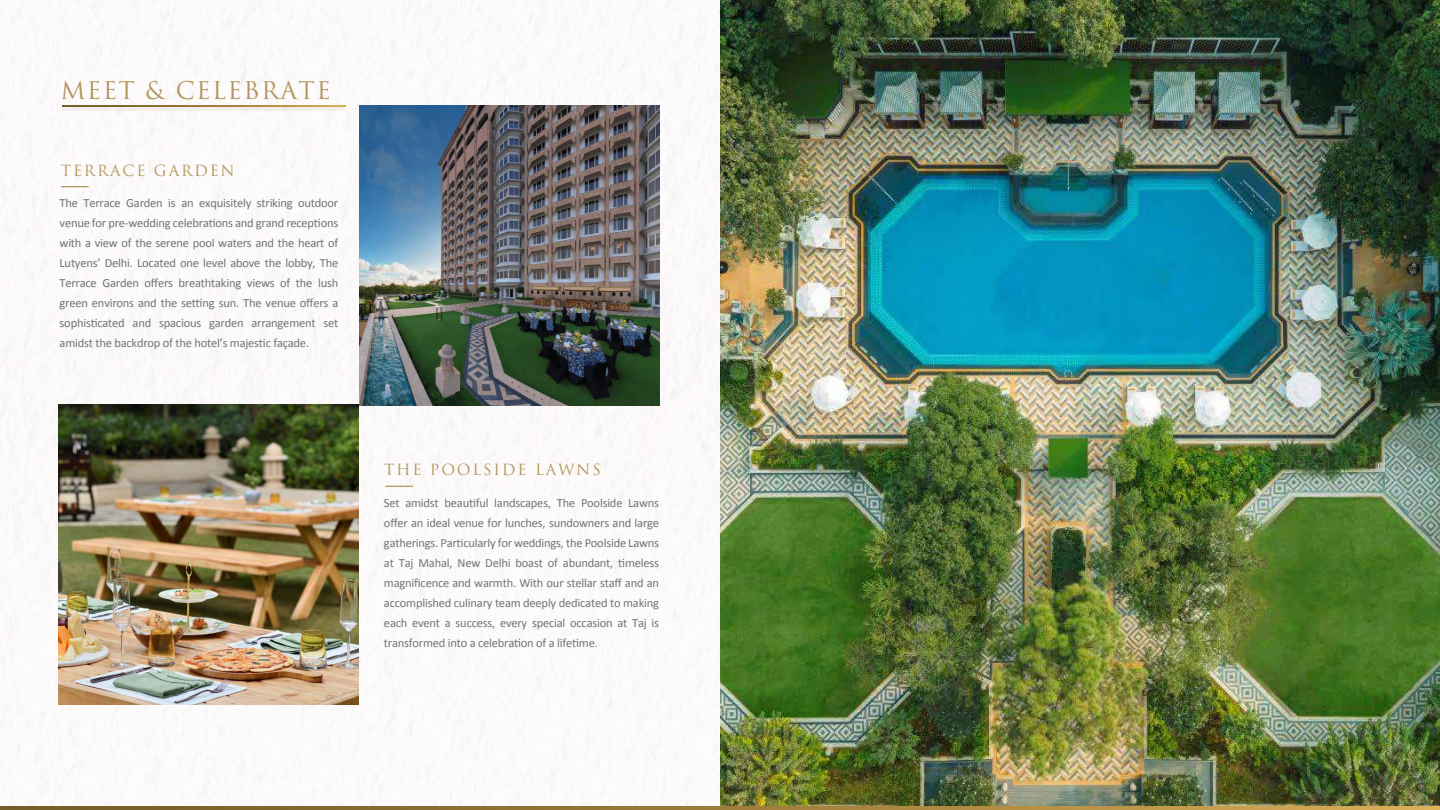
<style>
.page{position:relative;width:1440px;height:810px;background:#fff}
.page>*{position:absolute;margin:0;border:0;box-sizing:border-box;transform-origin:0 0}
.t1{font:23.75px "Trajan Pro 3";letter-spacing:.06em;color:#b1945a}
.t2{font:15px "Trajan Pro 3";letter-spacing:.12em;color:#b29657}
.t3{font:12.5px/20px "Calibri";letter-spacing:-.015em;color:#727476;text-align:justify}
</style>
<div class="page">
<img style="left:0;top:0;width:720px;height:807px">
<img style="left:720px;top:0;width:720px;height:807px">
<img style="left:359px;top:105px;width:300px;height:300px">
<img style="left:59px;top:405px;width:300px;height:300px">
<div style="left:62px;top:106px;width:283px;height:5px;background:#f6f4f2"></div>
<svg style="left:62px;top:106px;width:283px;height:1px"></svg>
<svg style="left:61px;top:186px;width:28px;height:1px"></svg>
<svg style="left:385px;top:486px;width:28px;height:1px"></svg>
<svg style="left:0;top:807px;width:1440px;height:3px;background:#a17f3b"></svg>
<h1 class="t1" style="left:60px;top:74px;width:272px">MEET &amp; CELEBRATE</h1>
<p class="t2" style="left:61px;top:160px;width:175px">TERRACE GARDEN</p>
<p class="t3" style="left:60px;top:193px;width:280px">The Terrace Garden is an exquisitely striking outdoor venue for pre-wedding celebrations and grand receptions with a view of the serene pool waters and the heart of Lutyens’ Delhi. Located one level above the lobby, The Terrace Garden offers breathtaking views of the lush green environs and the setting sun. The venue offers a sophisticated and spacious garden arrangement set amidst the backdrop of the hotel’s majestic façade.</p>
<p class="t2" style="left:384px;top:459px;width:218px">THE POOLSIDE LAWNS</p>
<p class="t3" style="left:384px;top:492px;width:277px">Set amidst beautiful landscapes, The Poolside Lawns offer an ideal venue for lunches, sundowners and large gatherings. Particularly for weddings, the Poolside Lawns at Taj Mahal, New Delhi boast of abundant, timeless magnificence and warmth. With our stellar staff and an accomplished culinary team deeply dedicated to making each event a success, every special occasion at Taj is transformed into a celebration of a lifetime.</p>
</div>
